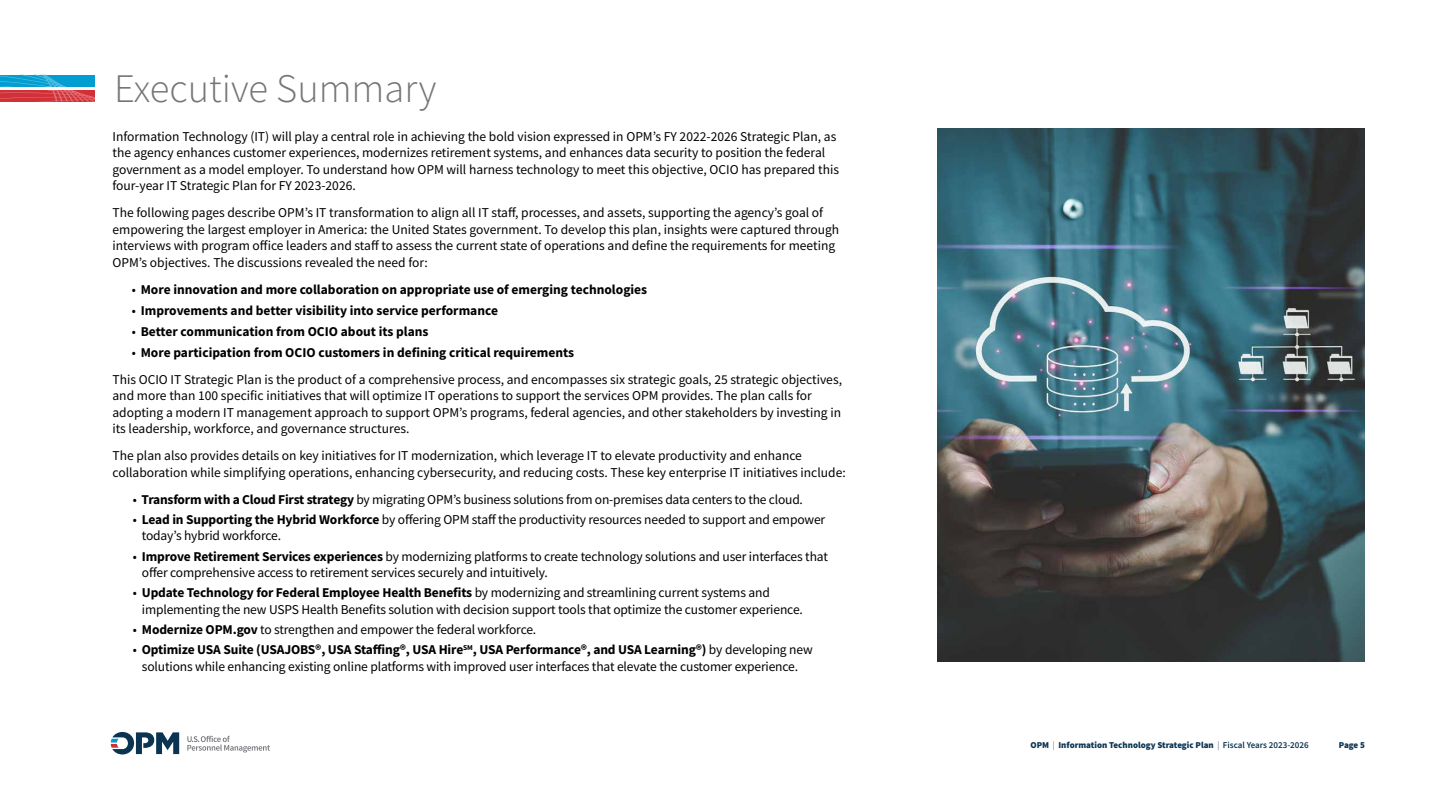
<style>
.page{position:relative;width:1440px;height:810px;background:#fff}
.page>*{position:absolute;margin:0;border:0;box-sizing:border-box;transform-origin:0 0}
.t1{font:300 40.5px "Source Sans Pro";color:#737577}
.t2{font:13.5px/16.5px "Source Sans Pro";color:#000}
.t3{font:700 13.5px "Source Sans Pro";color:#000}
.t4{font:900 9px "Source Sans Pro";color:#0a3453}
.s1{font-weight:400}
.s2{font-weight:700}
.s3{font-weight:300}
.s4{font-weight:600}
</style>
<div class="page">
<svg style="left:0;top:75px;width:94px;height:27px;background:#818099"></svg>
<img style="left:938px;top:128px;width:427px;height:534px">
<svg style="left:187px;top:736px;width:83px;height:16px"></svg>
<svg style="left:111px;top:732px;width:68px;height:22px"></svg>
<h2 class="t1" style="left:114px;top:63px;width:324px">Executive Summary</h2>
<p class="t2" style="left:112px;top:128px;width:728px">Information Technology (IT) will play a central role in achieving the bold vision expressed in OPM’s FY 2022-2026 Strategic Plan, as the agency enhances customer experiences, modernizes retirement systems, and enhances data security to position the federal government as a model employer. To understand how OPM will harness technology to meet this objective, OCIO has prepared this four-year IT Strategic Plan for FY 2023-2026.</p>
<p class="t2" style="left:112px;top:204px;width:728px">The following pages describe OPM’s IT transformation to align all IT staff, processes, and assets, supporting the agency’s goal of empowering the largest employer in America: the United States government. To develop this plan, insights were captured through interviews with program office leaders and staff to assess the current state of operations and define the requirements for meeting OPM’s objectives. The discussions revealed the need for:</p>
<p class="t3" style="left:132px;top:280px;width:517px"><span class="s1">•</span> More innovation and more collaboration on appropriate use of emerging technologies</p>
<p class="t3" style="left:132px;top:301px;width:368px"><span class="s1">•</span> Improvements and better visibility into service performance</p>
<p class="t3" style="left:132px;top:322px;width:298px"><span class="s1">•</span> Better communication from OCIO about its plans</p>
<p class="t3" style="left:132px;top:343px;width:444px"><span class="s1">•</span> More participation from OCIO customers in defining critical requirements</p>
<p class="t2" style="left:112px;top:371px;width:731px">This OCIO IT Strategic Plan is the product of a comprehensive process, and encompasses six strategic goals, 25 strategic objectives, and more than 100 specific initiatives that will optimize IT operations to support the services OPM provides. The plan calls for adopting a modern IT management approach to support OPM’s programs, federal agencies, and other stakeholders by investing in its leadership, workforce, and governance structures.</p>
<p class="t2" style="left:112px;top:447px;width:735px">The plan also provides details on key initiatives for IT modernization, which leverage IT to elevate productivity and enhance collaboration while simplifying operations, enhancing cybersecurity, and reducing costs. These key enterprise IT initiatives include:</p>
<p class="t2" style="left:133px;top:491px;width:672px">• <span class="s2">Transform with a Cloud First strategy</span> by migrating OPM’s business solutions from on-premises data centers to the cloud.</p>
<p class="t2" style="left:142px;top:511px;width:685px;text-indent:-9px">• <span class="s2">Lead in Supporting the Hybrid Workforce</span> by offering OPM staff the productivity resources needed to support and empower today’s hybrid workforce.</p>
<p class="t2" style="left:142px;top:548px;width:688px;text-indent:-9px">• <span class="s2">Improve Retirement Services experiences</span> by modernizing platforms to create technology solutions and user interfaces that offer comprehensive access to retirement services securely and intuitively.</p>
<p class="t2" style="left:142px;top:585px;width:663px;text-indent:-9px">• <span class="s2">Update Technology for Federal Employee Health Benefits</span> by modernizing and streamlining current systems and implementing the new USPS Health Benefits solution with decision support tools that optimize the customer experience.</p>
<p class="t2" style="left:133px;top:621px;width:405px">• <span class="s2">Modernize OPM.gov</span> to strengthen and empower the federal workforce.</p>
<p class="t2" style="left:133px;top:642px;width:682px;text-align:center">• <span class="s2">Optimize USA Suite (USAJOBS®, USA Staffing®, USA Hire</span><sup>SM</sup><span class="s2">, USA Performance®, and USA Learning®)</span> by developing new solutions while enhancing existing online platforms with improved user interfaces that elevate the customer experience.</p>
<p class="t4" style="left:1031px;top:739px;width:280px">OPM <span class="s3">|</span> Information Technology Strategic Plan <span class="s3">|</span> <span class="s4">Fiscal Years 2023-2026</span></p>
<p class="t4" style="left:1339px;top:739px;width:28px">Page 5</p>
</div>
